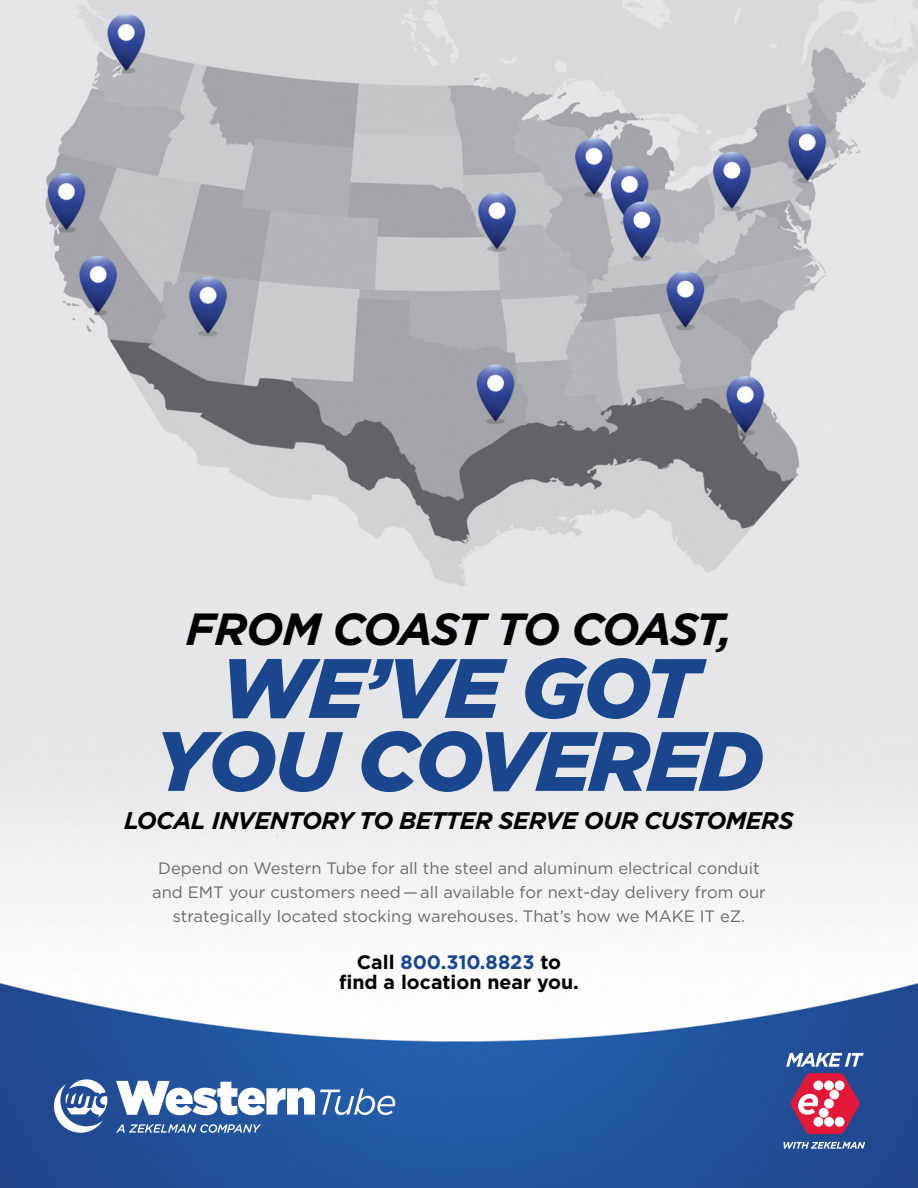
<style>
.page{position:relative;width:918px;height:1188px;background:#fff}
.page>*{position:absolute;margin:0;border:0;box-sizing:border-box;transform-origin:0 0}
.t1{font:italic 900 84px/73.1px "Gotham";letter-spacing:-.035em;color:#1a468d;text-align:center}
.t2{font:italic 700 45px "Gotham";letter-spacing:-.04em;color:#000}
.t3{font:italic 700 24px "Gotham";letter-spacing:-.025em;color:#000}
.t4{font:700 19.5px/19.5px "Gotham";color:#000;text-align:center}
.t5{font:16.5px/24px "Gotham";color:#696a6d;text-align:center}
.s1{color:#1a468d}
</style>
<div class="page">
<img style="left:0;top:0;width:918px;height:914px">
<img style="left:0;top:983px;width:918px;height:205px">
<svg style="left:54px;top:1079px;width:53px;height:54px"></svg>
<svg style="left:116px;top:1081px;width:279px;height:34px"></svg>
<svg style="left:116px;top:1124px;width:145px;height:9px"></svg>
<svg style="left:786px;top:1053px;width:78px;height:14px"></svg>
<svg style="left:791px;top:1073px;width:69px;height:61px;background:#ae3a62"></svg>
<div style="left:814px;top:1081px;width:9px;height:9px;background:#fff;border-radius:50%"></div>
<div style="left:824px;top:1081px;width:10px;height:9px;background:#fff;border-radius:50%"></div>
<div style="left:835px;top:1081px;width:10px;height:9px;background:#fff;border-radius:50%"></div>
<div style="left:824px;top:1099px;width:10px;height:10px;background:#fff;border-radius:50%"></div>
<div style="left:829px;top:1090px;width:10px;height:9px;background:#fff;border-radius:50%"></div>
<div style="left:819px;top:1108px;width:10px;height:10px;background:#fff;border-radius:50%"></div>
<div style="left:814px;top:1117px;width:9px;height:10px;background:#fff;border-radius:50%"></div>
<div style="left:824px;top:1117px;width:10px;height:10px;background:#fff;border-radius:50%"></div>
<div style="left:835px;top:1117px;width:10px;height:10px;background:#fff;border-radius:50%"></div>
<svg style="left:784px;top:1142px;width:81px;height:7px"></svg>
<h2 class="t2" style="left:186px;top:599px;width:548px">FROM COAST TO COAST,</h2>
<h1 class="t1" style="left:155px;top:651px;width:610px">WE’VE GOT<br>YOU COVERED</h1>
<h3 class="t3" style="left:124px;top:805px;width:671px">LOCAL INVENTORY TO BETTER SERVE OUR CUSTOMERS</h3>
<p class="t5" style="left:152px;top:856px;width:615px">Depend on Western Tube for all the steel and aluminum electrical conduit and EMT your customers need — all available for next-day delivery from our strategically located stocking warehouses. That’s how we MAKE IT eZ.</p>
<p class="t4" style="left:339px;top:953px;width:241px">Call <span class="s1">800.310.8823</span> to find a location near you.</p>
</div>
